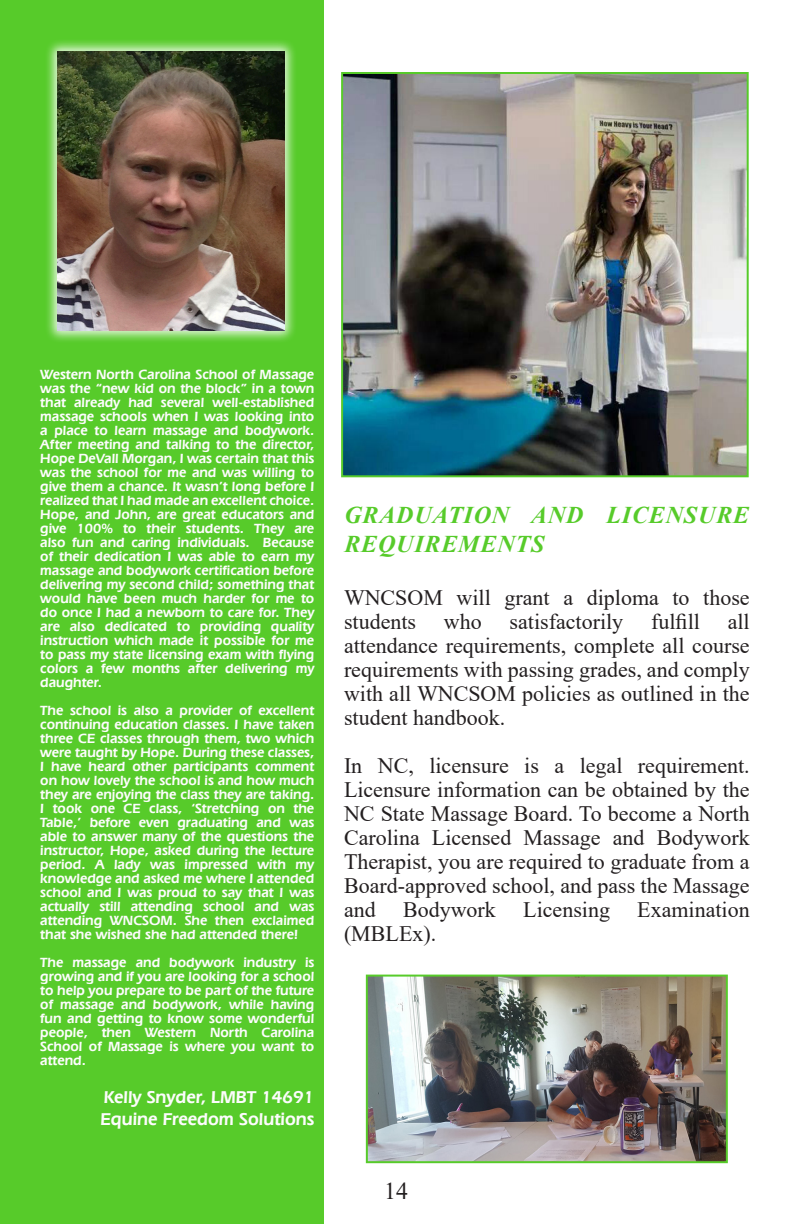
<style>
.page{position:relative;width:792px;height:1224px;background:#fff}
.page>*{position:absolute;margin:0;border:0;box-sizing:border-box;transform-origin:0 0}
.t1{font:italic 700 24px/28.8px "Times New Roman";letter-spacing:.035em;color:#57cb2a}
.t2{font:24px "Times New Roman";color:#231f20}
.t3{font:22px/24px "Times New Roman";color:#231f20;text-align:justify}
.t4{font:600 18px "Eras IT Cby BT";color:#fcfcfc}
.t5{font:600 14px/14px "Eras IT Cby BT";color:#fcfcfc;text-align:justify}
</style>
<div class="page">
<div style="left:0;top:0;width:324px;height:1224px;background:#57cb2a"></div>
<div style="left:45px;top:38px;width:252px;height:306px;background:#fff;opacity:.83"></div>
<img style="left:58px;top:51px;width:227px;height:280px">
<img style="left:344px;top:75px;width:402px;height:399px">
<div style="left:341px;top:72px;width:408px;height:405px;border:2px solid #57cb2a"></div>
<img style="left:369px;top:978px;width:356px;height:182px">
<div style="left:366px;top:975px;width:362px;height:188px;border:2px solid #57cb2a"></div>
<p class="t5" style="left:40px;top:367px;width:276px">Western North Carolina School of Massage was the “new kid on the block” in a town that already had several well-established massage schools when I was looking into a place to learn massage and bodywork.<br>After meeting and talking to the director, Hope DeVall Morgan, I was certain that this was the school for me and was willing to give them a chance. It wasn’t long before I realized that I had made an excellent choice.<br>Hope, and John, are great educators and give 100% to their students. They are also fun and caring individuals. Because of their dedication I was able to earn my massage and bodywork certification before delivering my second child; something that would have been much harder for me to do once I had a newborn to care for. They are also dedicated to providing quality instruction which made it possible for me to pass my state licensing exam with flying colors a few months after delivering my daughter.</p>
<p class="t5" style="left:40px;top:703px;width:276px">The school is also a provider of excellent continuing education classes. I have taken three CE classes through them, two which were taught by Hope. During these classes, I have heard other participants comment on how lovely the school is and how much they are enjoying the class they are taking.<br>I took one CE class, ‘Stretching on the Table,’ before even graduating and was able to answer many of the questions the instructor, Hope, asked during the lecture period. A lady was impressed with my knowledge and asked me where I attended school and I was proud to say that I was actually still attending school and was attending WNCSOM. She then exclaimed that she wished she had attended there!</p>
<p class="t5" style="left:40px;top:955px;width:276px">The massage and bodywork industry is growing and if you are looking for a school to help you prepare to be part of the future of massage and bodywork, while having fun and getting to know some wonderful people, then Western North Carolina School of Massage is where you want to attend.</p>
<p class="t4" style="left:104px;top:1086px;width:212px">Kelly Snyder, LMBT 14691</p>
<p class="t4" style="left:100px;top:1108px;width:215px">Equine Freedom Solutions</p>
<p class="t1" style="left:344px;top:500px;width:406px">GRADUATION AND LICENSURE<br>REQUIREMENTS</p>
<p class="t3" style="left:344px;top:585px;width:407px">WNCSOM will grant a diploma to those students</p>
<p class="t3" style="left:344px;top:609px;width:407px;text-indent:384px">all attendance requirements, complete all course requirements with passing grades, and comply with all WNCSOM policies as outlined in the student handbook.</p>
<p class="t3" style="left:344px;top:753px;width:407px">In NC, licensure is a legal requirement.<br>Licensure information can be obtained by the NC State Massage Board. To become a North Carolina Licensed Massage and Bodywork Therapist, you are required to graduate from a Board-approved school, and pass the Massage and Bodywork Licensing Examination (MBLEx).</p>
<p class="t3" style="left:444px;top:609px;width:39px">who</p>
<p class="t3" style="left:510px;top:609px;width:115px">satisfactorily</p>
<p class="t3" style="left:651px;top:609px;width:50px">fulfill</p>
<p class="t2" style="left:384px;top:1174px;width:25px">14</p>
</div>
